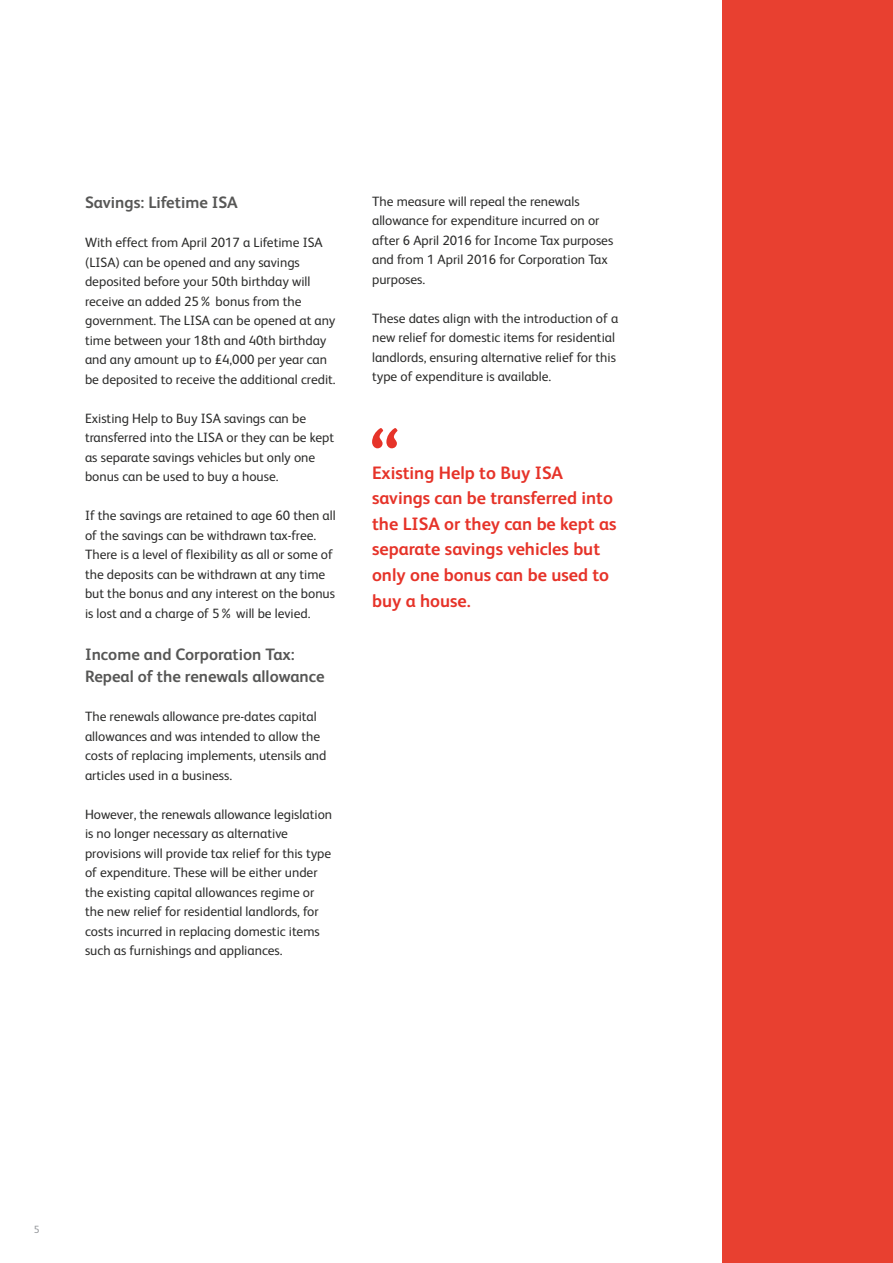
<style>
.page{position:relative;width:893px;height:1263px;background:#fff}
.page>*{position:absolute;margin:0;border:0;box-sizing:border-box;transform-origin:0 0}
.t1{font:700 18px/25.5px "FS Albert";color:#e63329}
.t2{font:700 16.5px/22.5px "FS Albert";color:#575756}
.t3{font:13.5px/19.5px "FS Albert";color:#2d2d2c}
.t4{font:10.5px "FS Albert";color:#989a9e}
</style>
<div class="page">
<div style="left:723px;top:0;width:170px;height:1263px;background:#e84030"></div>
<svg style="left:372px;top:428px;width:25px;height:20px"></svg>
<p class="t2" style="left:85px;top:191px;width:154px">Savings: Lifetime ISA</p>
<p class="t3" style="left:85px;top:233px;width:252px">With effect from April 2017 a Lifetime ISA (LISA) can be opened and any savings deposited before your 50th birthday will receive an added 25% bonus from the government. The LISA can be opened at any time between your 18th and 40th birthday and any amount up to £4,000 per year can be deposited to receive the additional credit.</p>
<p class="t3" style="left:85px;top:408px;width:251px">Existing Help to Buy ISA savings can be transferred into the LISA or they can be kept as separate savings vehicles but only one bonus can be used to buy a house.</p>
<p class="t3" style="left:85px;top:506px;width:252px">If the savings are retained to age 60 then all of the savings can be withdrawn tax-free.<br>There is a level of flexibility as all or some of the deposits can be withdrawn at any time but the bonus and any interest on the bonus is lost and a charge of 5% will be levied.</p>
<p class="t2" style="left:85px;top:643px;width:241px">Income and Corporation Tax:<br>Repeal of the renewals allowance</p>
<p class="t3" style="left:85px;top:707px;width:243px">The renewals allowance pre-dates capital allowances and was intended to allow the costs of replacing implements, utensils and articles used in a business.</p>
<p class="t3" style="left:85px;top:804px;width:249px">However, the renewals allowance legislation is no longer necessary as alternative provisions will provide tax relief for this type of expenditure. These will be either under the existing capital allowances regime or the new relief for residential landlords, for costs incurred in replacing domestic items such as furnishings and appliances.</p>
<p class="t3" style="left:372px;top:191px;width:243px">The measure will repeal the renewals allowance for expenditure incurred on or after 6 April 2016 for Income Tax purposes and from 1 April 2016 for Corporation Tax purposes.</p>
<p class="t3" style="left:372px;top:308px;width:248px">These dates align with the introduction of a new relief for domestic items for residential landlords, ensuring alternative relief for this type of expenditure is available.</p>
<h1 class="t1" style="left:372px;top:460px;width:246px">Existing Help to Buy ISA savings can be transferred into the LISA or they can be kept as separate savings vehicles but only one bonus can be used to buy a house.</h1>
<p class="t4" style="left:34px;top:1223px;width:7px">5</p>
</div>
